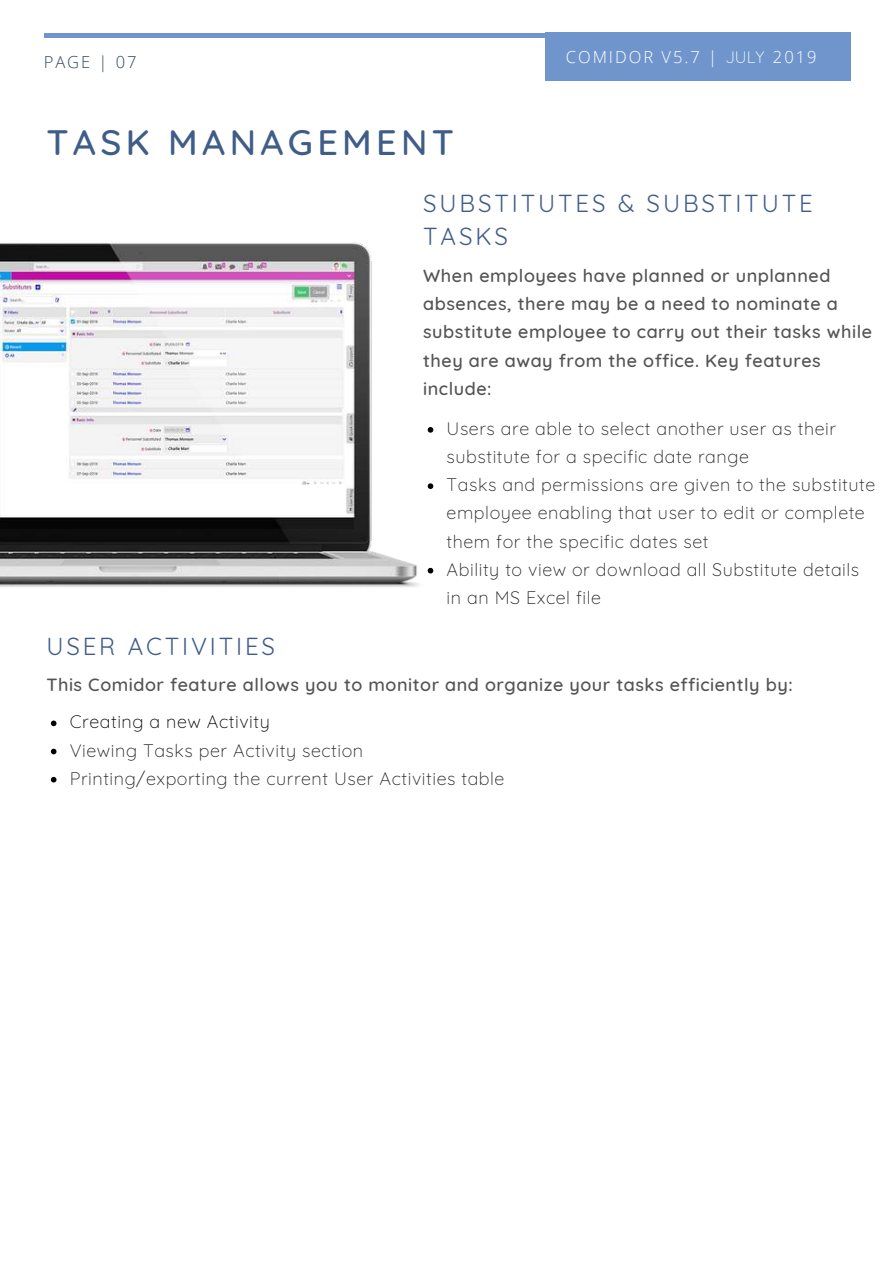
<style>
.page{position:relative;width:894px;height:1264px;background:#fff}
.page>*{position:absolute;margin:0;border:0;box-sizing:border-box;transform-origin:0 0}
.t1{font:500 36px "Quicksand";letter-spacing:.12em;color:#405d89}
.t2{font:24px/32.7px "Quicksand";letter-spacing:.12em;color:#405d89}
.t3{font:300 18px/28.2px "Quicksand";letter-spacing:.03em;color:#222}
.t4{font:500 18px/28.2px "Quicksand";letter-spacing:.03em;color:#545454}
.t5{font:300 18px "Quicksand";letter-spacing:.03em;color:#000}
.t6{font:300 16.5px "Open Sans";letter-spacing:.12em;color:#fff}
.t7{font:300 16.5px "Open Sans";letter-spacing:.12em;color:#364d62}
.s1{font-family:"Quicksand"}
</style>
<div class="page">
<hr style="left:44px;top:34px;width:806px;height:3px;background:#7095cd">
<div style="left:545px;top:33px;width:305px;height:47px;background:#7095cd"></div>
<svg style="left:430px;top:427px;width:3px;height:5px"></svg>
<svg style="left:430px;top:483px;width:3px;height:6px"></svg>
<svg style="left:430px;top:568px;width:3px;height:5px"></svg>
<img style="left:0;top:242px;width:430px;height:345px">
<svg style="left:51px;top:720px;width:5px;height:6px"></svg>
<svg style="left:51px;top:748px;width:5px;height:6px"></svg>
<svg style="left:51px;top:777px;width:5px;height:5px"></svg>
<p class="t7" style="left:44px;top:50px;width:94px">PAGE | 07</p>
<p class="t6" style="left:565px;top:46px;width:252px">COMIDOR V5.7 | <span class="s1">JULY</span> 2019</p>
<h1 class="t1" style="left:46px;top:119px;width:409px">TASK MANAGEMENT</h1>
<h2 class="t2" style="left:423px;top:186px;width:391px">SUBSTITUTES &amp; SUBSTITUTE<br>TASKS</h2>
<p class="t4" style="left:423px;top:261px;width:450px">When employees have planned or unplanned absences, there may be a need to nominate a substitute employee to carry out their tasks while they are away from the office. Key features include:</p>
<h2 class="t2" style="left:46px;top:629px;width:230px">USER ACTIVITIES</h2>
<p class="t3" style="left:446px;top:414px;width:430px">Users are able to select another user as their substitute for a specific date range<br>Tasks and permissions are given to the substitute employee enabling that user to edit or complete them for the specific dates set<br>Ability to view or download all Substitute details in an MS Excel file</p>
<p class="t4" style="left:46px;top:670px;width:747px">This Comidor feature allows you to monitor and organize your tasks efficiently by:</p>
<p class="t5" style="left:70px;top:710px;width:201px">Creating a new Activity</p>
<p class="t3" style="left:70px;top:735px;width:436px">Viewing Tasks per Activity section<br>Printing/exporting the current User Activities table</p>
</div>
